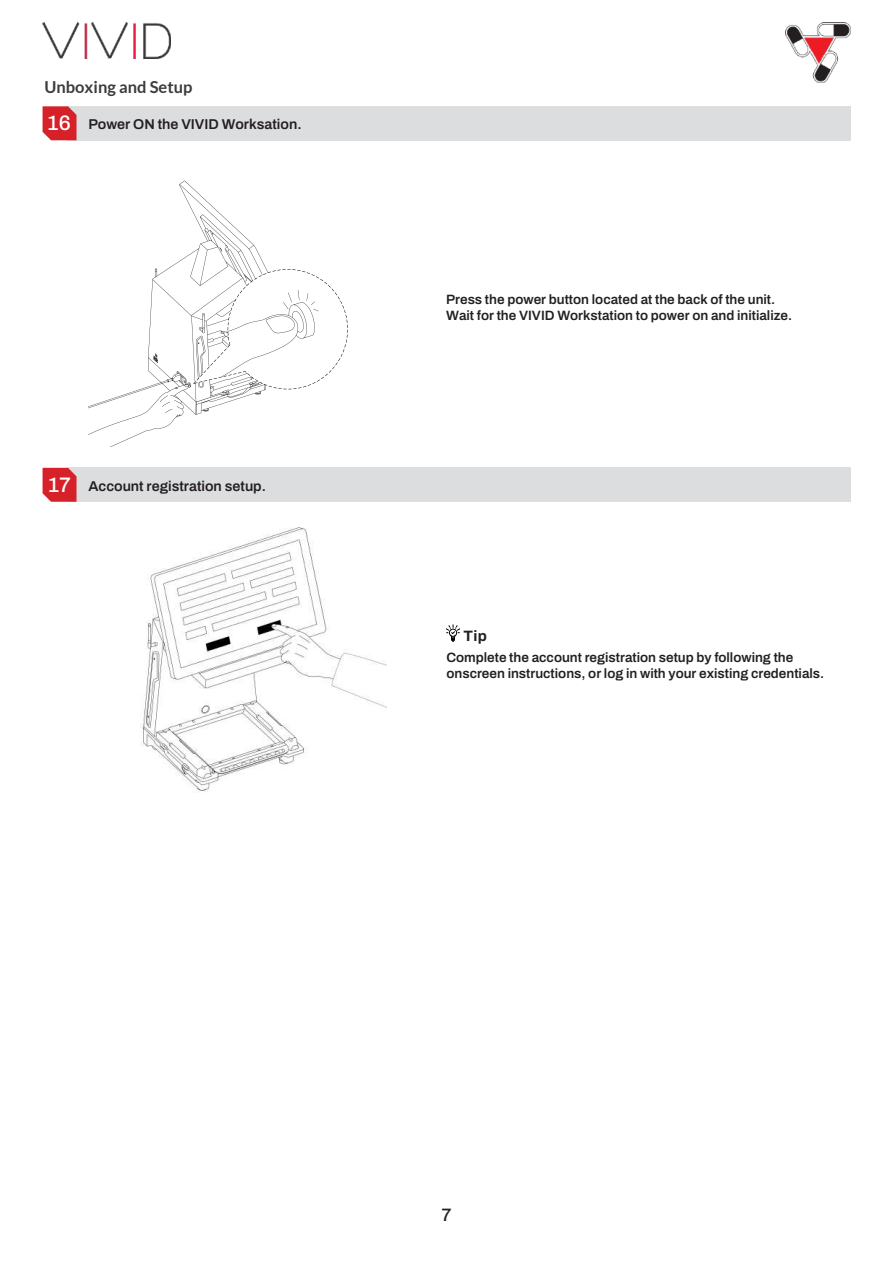
<style>
.page{position:relative;width:893px;height:1263px;background:#fff}
.page>*{position:absolute;margin:0;border:0;box-sizing:border-box;transform-origin:0 0}
.t1{font:500 18px "Archivo";color:#231f20}
.t2{font:700 16.5px "Lato";color:#3c3c3d}
.t3{font:700 15px "Archivo";color:#231f20}
.t4{font:600 14.25px "Archivo";color:#231f20}
.t5{font:600 13.5px/16.5px "Archivo";color:#231f20}
.s1{font-weight:500;font-size:21px;color:#fff}
</style>
<div class="page">
<img style="left:785px;top:23px;width:65px;height:59px">
<img style="left:43px;top:23px;width:127px;height:35px">
<div style="left:67px;top:106px;width:783px;height:34px;background:#dcdddf"></div>
<svg style="left:43px;top:106px;width:33px;height:34px"></svg>
<div style="left:67px;top:468px;width:783px;height:34px;background:#dcdddf"></div>
<svg style="left:43px;top:468px;width:33px;height:34px"></svg>
<svg style="left:446px;top:625px;width:14px;height:17px"></svg>
<img style="left:89px;top:180px;width:259px;height:266px">
<img style="left:141px;top:527px;width:245px;height:266px">
<p class="t2" style="left:44px;top:78px;width:150px">Unboxing and Setup</p>
<p class="t4" style="left:47px;top:114px;width:256px"><span class="s1">16</span> Power ON the VIVID Worksation.</p>
<p class="t4" style="left:48px;top:476px;width:220px"><span class="s1">17</span> Account registration setup.</p>
<p class="t5" style="left:446px;top:291px;width:348px">Press the power button located at the back of the unit.<br>Wait for the VIVID Workstation to power on and initialize.</p>
<p class="t3" style="left:463px;top:625px;width:25px">Tip</p>
<p class="t5" style="left:446px;top:649px;width:379px">Complete the account registration setup by following the onscreen instructions, or log in with your existing credentials.</p>
<h1 class="t1" style="left:441px;top:1202px;width:12px">7</h1>
</div>
